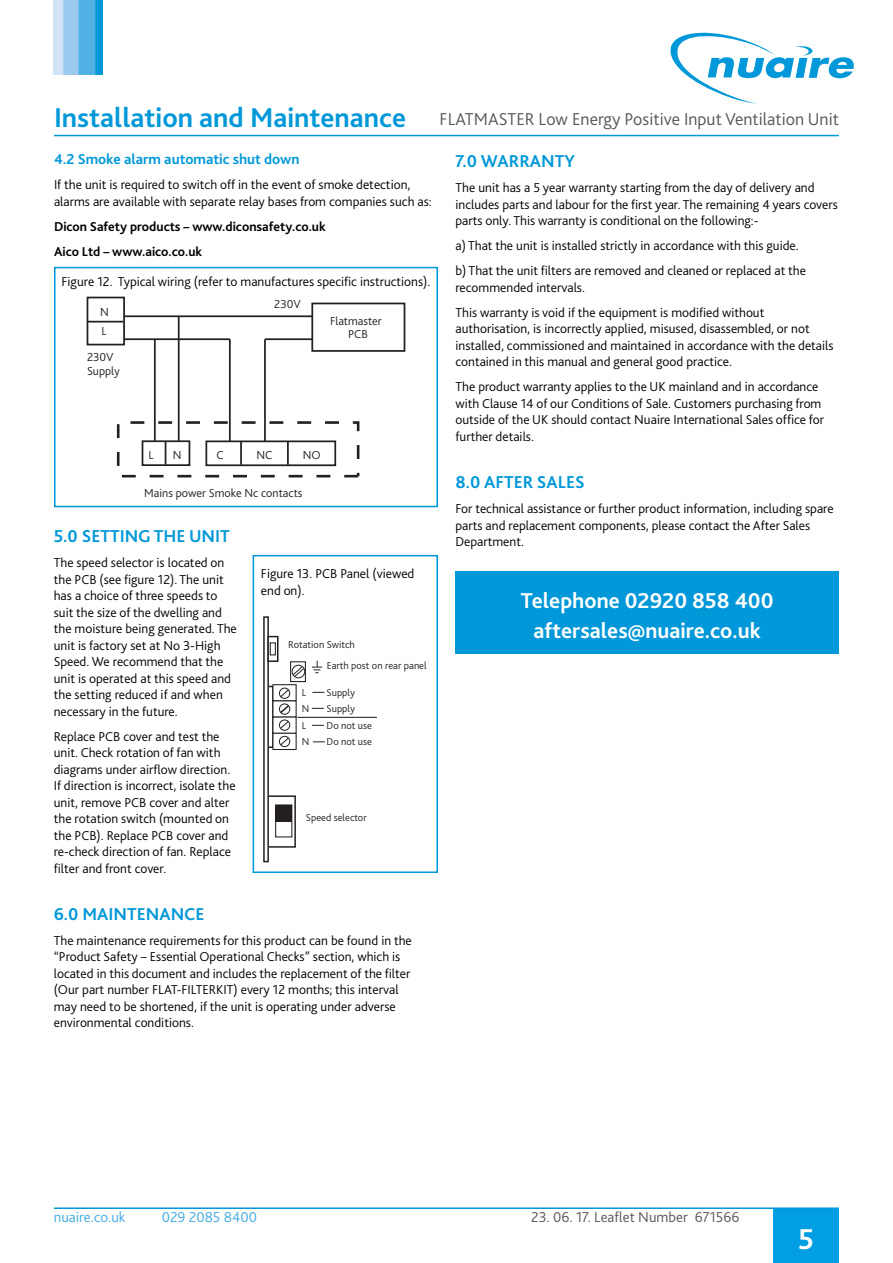
<style>
.page{position:relative;width:893px;height:1263px;background:#fff}
.page>*{position:absolute;margin:0;border:0;box-sizing:border-box;transform-origin:0 0}
.t1{font:700 30px "Bliss 2";color:#fff}
.t2{font:700 22.5px/30px "Bliss 2";color:#fff;text-align:center}
.t3{font:300 18px "Bliss 2";color:#575756}
.t4{font:700 18px "Bliss 2";color:#0098d8}
.t5{font:700 15px "Bliss 2";color:#0098d8}
.t6{font:300 15px "Bliss 2";color:#575756}
.t7{font:300 15px "Bliss 2";color:#43abe1}
.t8{font:300 13.5px/16.5px "Bliss 2";color:#000}
.t9{font:700 13.5px/25px "Bliss 2";color:#000}
.t10{font:300 12.15px/14px "Bliss 2";color:#231f20;text-align:center}
.t11{font:300 10.5px/20.2px "Bliss 2";color:#231f20}
.s1{font-weight:700;font-size:28.5px;color:#0098d8}
</style>
<div class="page">
<div style="left:773px;top:1209px;width:66px;height:54px;background:#009fe3"></div>
<img style="left:54px;top:0;width:49px;height:75px">
<svg style="left:670px;top:32px;width:184px;height:72px"></svg>
<hr style="left:54px;top:135px;width:785px;height:1px;background:#0098d8">
<hr style="left:54px;top:1207px;width:785px;height:2px;background:#0098d8">
<div style="left:87px;top:297px;width:38px;height:48px;border:2px solid #231f20"></div>
<hr style="left:88px;top:321px;width:35px;height:1px;background:#231f20">
<hr style="left:124px;top:315px;width:188px;height:2px;background:#231f20">
<hr style="left:124px;top:338px;width:106px;height:2px;background:#231f20">
<hr style="left:265px;top:338px;width:47px;height:2px;background:#231f20">
<div style="left:142px;top:440px;width:48px;height:26px;border:2px solid #231f20"></div>
<div style="left:205px;top:440px;width:131px;height:26px;border:2px solid #231f20"></div>
<hr style="left:240px;top:441px;width:2px;height:24px;background:#231f20">
<hr style="left:287px;top:441px;width:2px;height:24px;background:#231f20">
<svg style="left:165px;top:441px;width:1px;height:24px"></svg>
<div style="left:311px;top:303px;width:94px;height:49px;border:2px solid #231f20"></div>
<div style="left:117px;top:421px;width:242px;height:56px;border:3px dashed #231f20"></div>
<hr style="left:178px;top:316px;width:2px;height:125px;background:#231f20">
<hr style="left:229px;top:339px;width:2px;height:102px;background:#231f20">
<hr style="left:264px;top:339px;width:2px;height:102px;background:#231f20">
<hr style="left:154px;top:339px;width:2px;height:102px;background:#231f20">
<div style="left:54px;top:267px;width:384px;height:240px;border:2px solid #0098d8"></div>
<div style="left:272px;top:684px;width:25px;height:17px;border:1px solid #231f20"></div>
<svg style="left:294px;top:664px;width:9px;height:15px"></svg>
<div style="left:290px;top:661px;width:16px;height:21px;border:1px solid #231f20"></div>
<div style="left:272px;top:700px;width:25px;height:18px;border:1px solid #231f20"></div>
<div style="left:272px;top:716px;width:25px;height:18px;border:1px solid #231f20"></div>
<div style="left:272px;top:733px;width:25px;height:17px;border:1px solid #231f20"></div>
<div style="left:279px;top:688px;width:11px;height:11px;border:1px solid #231f20;border-radius:50%"></div>
<div style="left:292px;top:665px;width:13px;height:13px;border:1px solid #231f20;border-radius:50%"></div>
<div style="left:279px;top:720px;width:11px;height:11px;border:1px solid #231f20;border-radius:50%"></div>
<div style="left:279px;top:736px;width:11px;height:11px;border:1px solid #231f20;border-radius:50%"></div>
<svg style="left:292px;top:666px;width:13px;height:11px"></svg>
<svg style="left:279px;top:689px;width:12px;height:40px"></svg>
<svg style="left:280px;top:737px;width:10px;height:9px"></svg>
<div style="left:265px;top:795px;width:31px;height:53px;border:2px solid #231f20"></div>
<div style="left:263px;top:616px;width:6px;height:246px;border:2px solid #231f20"></div>
<div style="left:275px;top:804px;width:17px;height:33px;border:1px solid #231f20"></div>
<div style="left:276px;top:805px;width:16px;height:17px;background:#231f20"></div>
<div style="left:267px;top:636px;width:11px;height:26px;border:2px solid #231f20"></div>
<div style="left:270px;top:642px;width:6px;height:13px;border:1px solid #231f20"></div>
<svg style="left:312px;top:661px;width:10px;height:12px"></svg>
<svg style="left:312px;top:692px;width:12px;height:1px"></svg>
<svg style="left:312px;top:708px;width:12px;height:1px"></svg>
<svg style="left:312px;top:725px;width:12px;height:1px"></svg>
<svg style="left:313px;top:741px;width:12px;height:1px"></svg>
<hr style="left:297px;top:717px;width:80px;height:1px;background:#231f20">
<div style="left:253px;top:555px;width:185px;height:318px;border:2px solid #0098d8"></div>
<div style="left:455px;top:571px;width:384px;height:83px;background:#0098d8"></div>
<h3 class="t3" style="left:54px;top:108px;width:786px"><span class="s1">Installation and Maintenance</span> FLATMASTER Low Energy Positive Input Ventilation Unit</h3>
<p class="t5" style="left:54px;top:150px;width:247px">4.2 Smoke alarm automatic shut down</p>
<p class="t8" style="left:54px;top:176px;width:379px">If the unit is required to switch off in the event of smoke detection, alarms are available with separate relay bases from companies such as:</p>
<p class="t9" style="left:54px;top:214px;width:273px">Dicon Safety products – www.diconsafety.co.uk<br>Aico Ltd – www.aico.co.uk</p>
<p class="t8" style="left:62px;top:273px;width:370px">Figure 12. Typical wiring (refer to manufactures specific instructions).</p>
<p class="t10" style="left:100px;top:305px;width:10px">N</p>
<h3 class="t4" style="left:455px;top:150px;width:121px">7.0 WARRANTY</h3>
<p class="t8" style="left:455px;top:179px;width:384px">The unit has a 5 year warranty starting from the day of delivery and includes parts and labour for the first year. The remaining 4 years covers parts only. This warranty is conditional on the following:-</p>
<p class="t8" style="left:455px;top:233px;width:352px;line-height:25px">a) That the unit is installed strictly in accordance with this guide. b) That the unit filters are removed and cleaned or replaced at the</p>
<p class="t8" style="left:455px;top:274px;width:310px;line-height:25px">recommended intervals.<br>This warranty is void if the equipment is modified without</p>
<p class="t8" style="left:455px;top:320px;width:380px">authorisation, is incorrectly applied, misused, disassembled, or not installed, commissioned and maintained in accordance with the details contained in this manual and general good practice.</p>
<p class="t8" style="left:455px;top:378px;width:370px">The product warranty applies to the UK mainland and in accordance with Clause 14 of our Conditions of Sale. Customers purchasing from outside of the UK should contact Nuaire International Sales office for further details.</p>
<h3 class="t4" style="left:455px;top:471px;width:131px">8.0 AFTER SALES</h3>
<p class="t8" style="left:455px;top:500px;width:380px">For technical assistance or further product information, including spare parts and replacement components, please contact the After Sales<br>Department.</p>
<p class="t10" style="left:274px;top:296px;width:28px">230V</p>
<p class="t10" style="left:101px;top:324px;width:7px">L</p>
<p class="t10" style="left:330px;top:313px;width:53px">Flatmaster<br>PCB</p>
<p class="t10" style="left:87px;top:350px;width:28px">230V</p>
<p class="t10" style="left:87px;top:364px;width:34px">Supply</p>
<p class="t10" style="left:148px;top:447px;width:7px">L</p>
<p class="t10" style="left:173px;top:447px;width:10px">N</p>
<p class="t10" style="left:217px;top:447px;width:9px">C</p>
<p class="t10" style="left:257px;top:447px;width:17px">NC</p>
<p class="t10" style="left:303px;top:447px;width:19px">NO</p>
<p class="t10" style="left:144px;top:485px;width:160px">Mains power Smoke Nc contacts</p>
<h3 class="t4" style="left:54px;top:525px;width:178px">5.0 SETTING THE UNIT</h3>
<p class="t8" style="left:54px;top:554px;width:185px">The speed selector is located on the PCB (see figure 12). The unit has a choice of three speeds to suit the size of the dwelling and the moisture being generated. The unit is factory set at No 3-High<br>Speed. We recommend that the unit is operated at this speed and the setting reduced if and when necessary in the future.</p>
<p class="t8" style="left:54px;top:728px;width:183px">Replace PCB cover and test the unit. Check rotation of fan with diagrams under airflow direction.<br>If direction is incorrect, isolate the unit, remove PCB cover and alter the rotation switch (mounted on the PCB). Replace PCB cover and re-check direction of fan. Replace filter and front cover.</p>
<p class="t8" style="left:261px;top:565px;width:155px">Figure 13. PCB Panel (viewed end on).</p>
<h2 class="t2" style="left:521px;top:585px;width:254px">Telephone 02920 858 400 aftersales@nuaire.co.uk</h2>
<p class="t11" style="left:327px;top:634px;width:101px;text-indent:-39px">Rotation Switch<br>Earth post on rear panel</p>
<p class="t11" style="left:327px;top:682px;width:30px">Supply</p>
<p class="t11" style="left:302px;top:684px;width:9px;line-height:16.5px">L<br>N</p>
<p class="t11" style="left:327px;top:698px;width:30px">Supply</p>
<p class="t11" style="left:302px;top:715px;width:6px">L</p>
<p class="t11" style="left:327px;top:715px;width:47px">Do not use</p>
<p class="t11" style="left:302px;top:731px;width:9px">N</p>
<p class="t11" style="left:327px;top:731px;width:47px">Do not use</p>
<p class="t11" style="left:306px;top:807px;width:62px">Speed selector</p>
<h3 class="t4" style="left:54px;top:903px;width:152px">6.0 MAINTENANCE</h3>
<p class="t8" style="left:54px;top:932px;width:360px">The maintenance requirements for this product can be found in the “Product Safety – Essential Operational Checks” section, which is located in this document and includes the replacement of the filter (Our part number FLAT-FILTERKIT) every 12 months; this interval may need to be shortened, if the unit is operating under adverse environmental conditions.</p>
<p class="t7" style="left:54px;top:1208px;width:73px">nuaire.co.uk</p>
<p class="t7" style="left:162px;top:1208px;width:97px">029 2085 8400</p>
<p class="t6" style="left:531px;top:1208px;width:210px">23. 06. 17. Leaflet Number 671566</p>
<h1 class="t1" style="left:798px;top:1221px;width:17px">5</h1>
</div>
